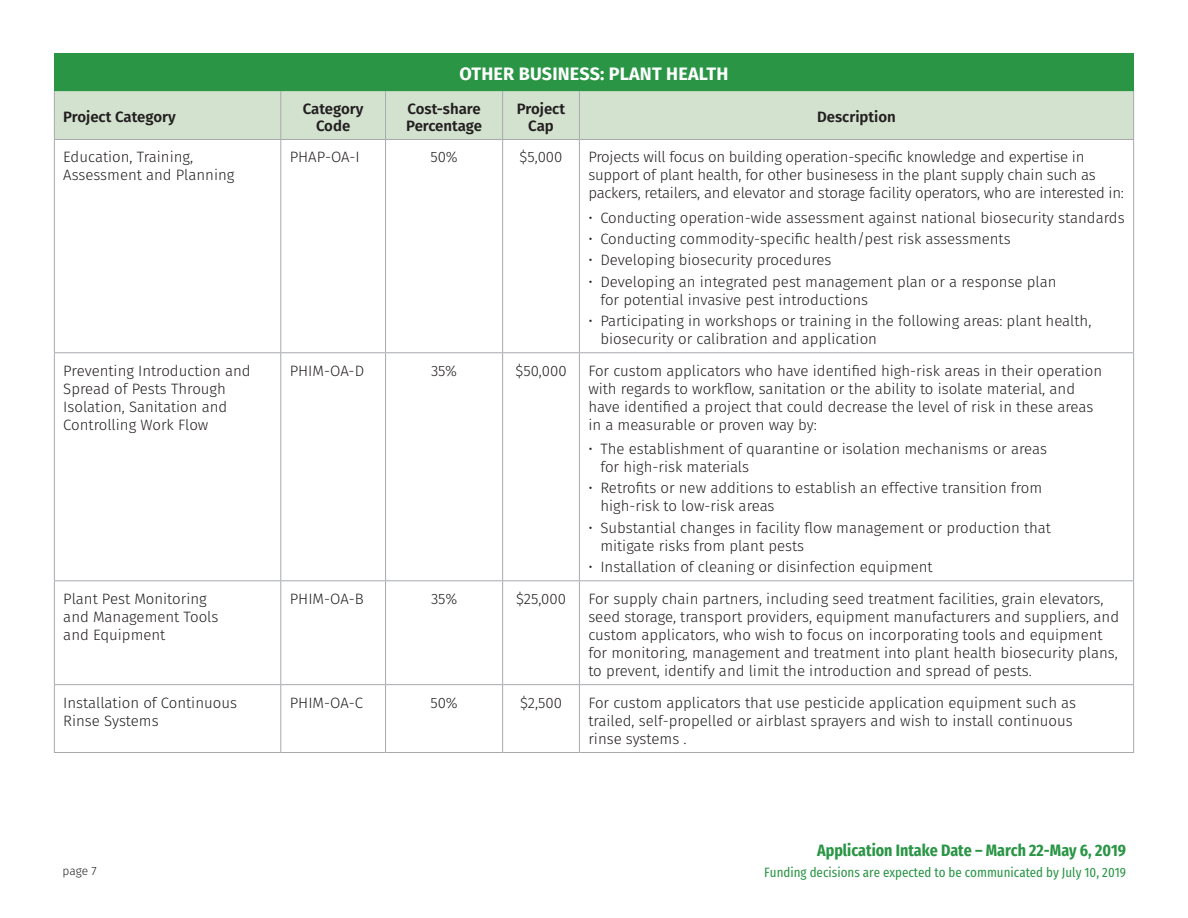
<style>
.page{position:relative;width:1188px;height:918px;background:#fff}
.page>*{position:absolute;margin:0;border:0;box-sizing:border-box;transform-origin:0 0}
.t1{font:700 18px "Fira Sans";letter-spacing:.01em;color:#fff}
.t2{font:700 16.5px "Fira Sans Condensed";color:#299545}
.t3{font:300 15px/18px "Fira Sans";color:#231f20}
.t4{font:600 15px/16.5px "Fira Sans";color:#231f20;text-align:center}
.t5{font:13.5px "Fira Sans Condensed";color:#299545}
.t6{font:300 12px "Fira Sans";color:#231f20}
</style>
<div class="page">
<div style="left:54px;top:53px;width:1080px;height:38px;background:#299545"></div>
<div style="left:55px;top:91px;width:1078px;height:48px;background:#d3e2cf"></div>
<hr style="left:54px;top:91px;width:1px;height:48px;background:#a8a9ad">
<hr style="left:280px;top:91px;width:1px;height:48px;background:#a8a9ad">
<hr style="left:385px;top:91px;width:1px;height:48px;background:#a8a9ad">
<hr style="left:502px;top:91px;width:1px;height:48px;background:#a8a9ad">
<hr style="left:579px;top:91px;width:1px;height:48px;background:#a8a9ad">
<hr style="left:1133px;top:91px;width:1px;height:48px;background:#a8a9ad">
<hr style="left:54px;top:139px;width:227px;height:1px;background:#a8a9ad">
<hr style="left:54px;top:140px;width:1px;height:212px;background:#a8a9ad">
<hr style="left:281px;top:139px;width:105px;height:1px;background:#a8a9ad">
<hr style="left:280px;top:140px;width:1px;height:212px;background:#a8a9ad">
<hr style="left:386px;top:139px;width:117px;height:1px;background:#a8a9ad">
<hr style="left:385px;top:140px;width:1px;height:212px;background:#a8a9ad">
<hr style="left:503px;top:139px;width:76px;height:1px;background:#a8a9ad">
<hr style="left:502px;top:140px;width:1px;height:212px;background:#a8a9ad">
<hr style="left:579px;top:139px;width:555px;height:1px;background:#a8a9ad">
<hr style="left:579px;top:140px;width:1px;height:212px;background:#a8a9ad">
<hr style="left:1133px;top:140px;width:1px;height:212px;background:#a8a9ad">
<hr style="left:54px;top:352px;width:227px;height:1px;background:#a8a9ad">
<hr style="left:54px;top:353px;width:1px;height:227px;background:#a8a9ad">
<hr style="left:281px;top:352px;width:105px;height:1px;background:#a8a9ad">
<hr style="left:280px;top:353px;width:1px;height:227px;background:#a8a9ad">
<hr style="left:386px;top:352px;width:117px;height:1px;background:#a8a9ad">
<hr style="left:385px;top:353px;width:1px;height:227px;background:#a8a9ad">
<hr style="left:503px;top:352px;width:76px;height:1px;background:#a8a9ad">
<hr style="left:502px;top:353px;width:1px;height:227px;background:#a8a9ad">
<hr style="left:579px;top:352px;width:555px;height:1px;background:#a8a9ad">
<hr style="left:579px;top:353px;width:1px;height:227px;background:#a8a9ad">
<hr style="left:1133px;top:353px;width:1px;height:227px;background:#a8a9ad">
<hr style="left:54px;top:580px;width:227px;height:1px;background:#a8a9ad">
<hr style="left:54px;top:581px;width:1px;height:103px;background:#a8a9ad">
<hr style="left:281px;top:580px;width:105px;height:1px;background:#a8a9ad">
<hr style="left:280px;top:581px;width:1px;height:103px;background:#a8a9ad">
<hr style="left:386px;top:580px;width:117px;height:1px;background:#a8a9ad">
<hr style="left:385px;top:581px;width:1px;height:103px;background:#a8a9ad">
<hr style="left:503px;top:580px;width:76px;height:1px;background:#a8a9ad">
<hr style="left:502px;top:581px;width:1px;height:103px;background:#a8a9ad">
<hr style="left:579px;top:580px;width:555px;height:1px;background:#a8a9ad">
<hr style="left:579px;top:581px;width:1px;height:103px;background:#a8a9ad">
<hr style="left:1133px;top:581px;width:1px;height:103px;background:#a8a9ad">
<hr style="left:54px;top:684px;width:227px;height:1px;background:#a8a9ad">
<hr style="left:54px;top:685px;width:1px;height:67px;background:#a8a9ad">
<hr style="left:281px;top:684px;width:105px;height:1px;background:#a8a9ad">
<hr style="left:280px;top:685px;width:1px;height:67px;background:#a8a9ad">
<hr style="left:386px;top:684px;width:117px;height:1px;background:#a8a9ad">
<hr style="left:385px;top:685px;width:1px;height:67px;background:#a8a9ad">
<hr style="left:503px;top:684px;width:76px;height:1px;background:#a8a9ad">
<hr style="left:502px;top:685px;width:1px;height:67px;background:#a8a9ad">
<hr style="left:579px;top:684px;width:555px;height:1px;background:#a8a9ad">
<hr style="left:579px;top:685px;width:1px;height:67px;background:#a8a9ad">
<hr style="left:1133px;top:685px;width:1px;height:67px;background:#a8a9ad">
<hr style="left:54px;top:752px;width:227px;height:1px;background:#a8a9ad">
<hr style="left:281px;top:752px;width:105px;height:1px;background:#a8a9ad">
<hr style="left:386px;top:752px;width:117px;height:1px;background:#a8a9ad">
<hr style="left:503px;top:752px;width:76px;height:1px;background:#a8a9ad">
<hr style="left:579px;top:752px;width:555px;height:1px;background:#a8a9ad">
<p class="t1" style="left:460px;top:58px;width:270px">OTHER BUSINESS: PLANT HEALTH</p>
<p class="t4" style="left:63px;top:108px;width:114px">Project Category</p>
<p class="t4" style="left:303px;top:100px;width:62px">Category<br>Code</p>
<p class="t4" style="left:406px;top:100px;width:77px;text-align:left">Cost-share<br>Percentage</p>
<p class="t4" style="left:517px;top:100px;width:50px">Project<br>Cap</p>
<p class="t4" style="left:817px;top:108px;width:80px">Description</p>
<p class="t3" style="left:63px;top:148px;width:173px">Education, Training,<br>Assessment and Planning</p>
<p class="t3" style="left:290px;top:148px;width:72px">PHAP-OA-I</p>
<p class="t3" style="left:430px;top:148px;width:29px">50%</p>
<p class="t3" style="left:520px;top:148px;width:44px">$5,000</p>
<p class="t3" style="left:588px;top:148px;width:537px">Projects will focus on building operation-specific knowledge and expertise in support of plant health, for other businesess in the plant supply chain such as packers, retailers, and elevator and storage facility operators, who are interested in:</p>
<p class="t3" style="left:588px;top:209px;width:538px">• Conducting operation-wide assessment against national biosecurity standards</p>
<p class="t3" style="left:588px;top:230px;width:424px">• Conducting commodity-specific health/pest risk assessments</p>
<p class="t3" style="left:588px;top:251px;width:245px">• Developing biosecurity procedures</p>
<p class="t3" style="left:600px;top:272px;width:458px;text-indent:-12px">• Developing an integrated pest management plan or a response plan for potential invasive pest introductions</p>
<p class="t3" style="left:600px;top:312px;width:493px;text-indent:-12px">• Participating in workshops or training in the following areas: plant health, biosecurity or calibration and application</p>
<p class="t3" style="left:63px;top:361px;width:189px">Preventing Introduction and<br>Spread of Pests Through<br>Isolation, Sanitation and<br>Controlling Work Flow</p>
<p class="t3" style="left:290px;top:361px;width:76px">PHIM-OA-D</p>
<p class="t3" style="left:431px;top:361px;width:28px">35%</p>
<p class="t3" style="left:515px;top:361px;width:53px">$50,000</p>
<p class="t3" style="left:588px;top:361px;width:515px">For custom applicators who have identified high-risk areas in their operation with regards to workflow, sanitation or the ability to isolate material, and have identified a project that could decrease the level of risk in these areas in a measurable or proven way by:</p>
<p class="t3" style="left:600px;top:440px;width:448px;text-indent:-12px">• The establishment of quarantine or isolation mechanisms or areas for high-risk materials</p>
<p class="t3" style="left:600px;top:479px;width:443px;text-indent:-12px">• Retrofits or new additions to establish an effective transition from high-risk to low-risk areas</p>
<p class="t3" style="left:600px;top:518px;width:452px;text-indent:-12px">• Substantial changes in facility flow management or production that mitigate risks from plant pests</p>
<p class="t3" style="left:588px;top:558px;width:346px">• Installation of cleaning or disinfection equipment</p>
<p class="t3" style="left:63px;top:589px;width:157px">Plant Pest Monitoring and Management Tools and Equipment</p>
<p class="t3" style="left:290px;top:589px;width:75px">PHIM-OA-B</p>
<p class="t3" style="left:431px;top:589px;width:28px">35%</p>
<p class="t3" style="left:516px;top:589px;width:51px">$25,000</p>
<p class="t3" style="left:588px;top:589px;width:532px">For supply chain partners, including seed treatment facilities, grain elevators, seed storage, transport providers, equipment manufacturers and suppliers, and custom applicators, who wish to focus on incorporating tools and equipment for monitoring, management and treatment into plant health biosecurity plans, to prevent, identify and limit the introduction and spread of pests.</p>
<p class="t3" style="left:63px;top:693px;width:175px">Installation of Continuous<br>Rinse Systems</p>
<p class="t3" style="left:290px;top:693px;width:75px">PHIM-OA-C</p>
<p class="t3" style="left:430px;top:693px;width:29px">50%</p>
<p class="t3" style="left:520px;top:693px;width:43px">$2,500</p>
<p class="t3" style="left:588px;top:693px;width:489px">For custom applicators that use pesticide application equipment such as trailed, self-propelled or airblast sprayers and wish to install continuous rinse systems .</p>
<p class="t6" style="left:63px;top:863px;width:36px">page 7</p>
<p class="t2" style="left:817px;top:835px;width:310px">Application Intake Date – March 22-May 6, 2019</p>
<p class="t5" style="left:764px;top:860px;width:363px">Funding decisions are expected to be communicated by July 10, 2019</p>
</div>
